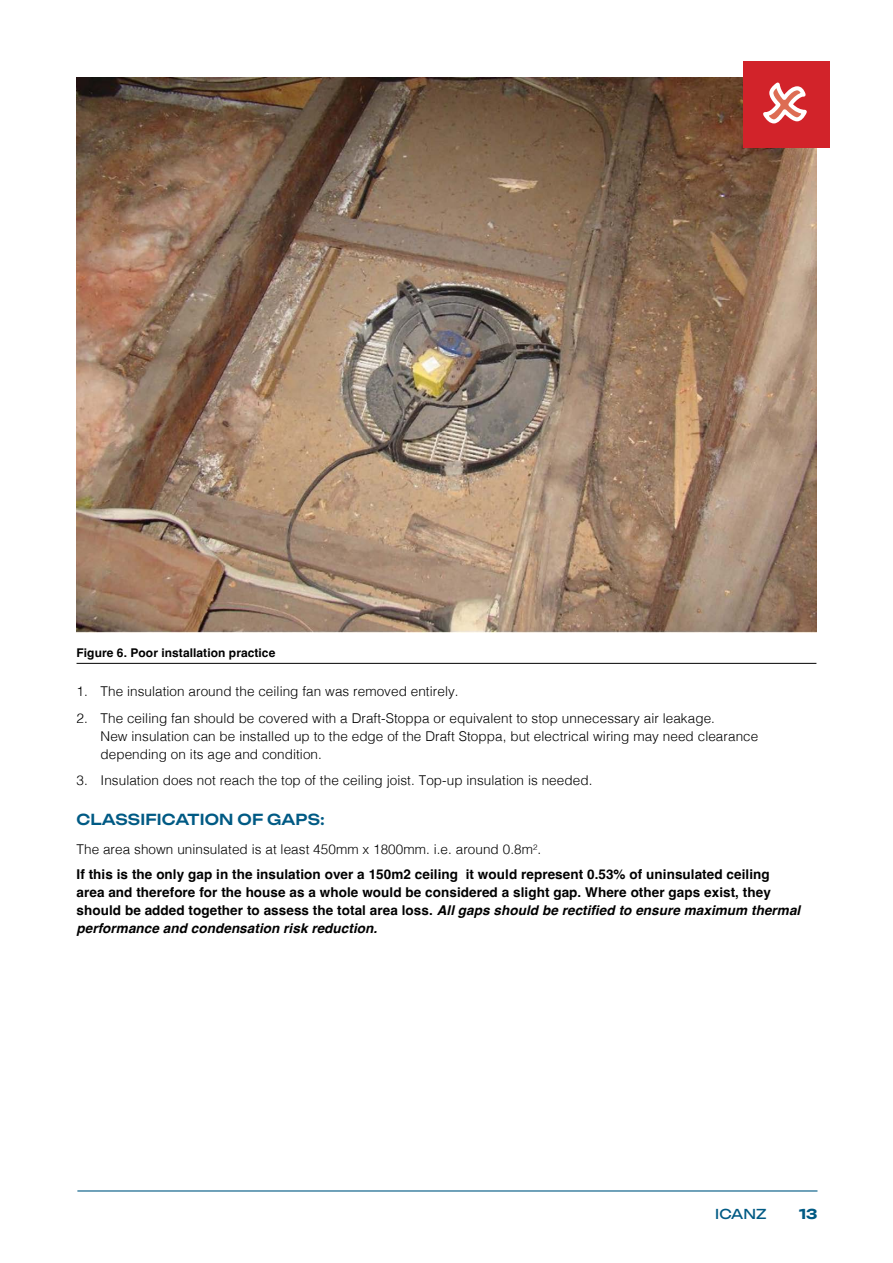
<style>
.page{position:relative;width:893px;height:1263px;background:#fff}
.page>*{position:absolute;margin:0;border:0;box-sizing:border-box;transform-origin:0 0}
.t1{font:500 15px "Unbounded";letter-spacing:.01em;color:#005a84}
.t2{font:700 13.5px/18px "Helvetica";letter-spacing:.005em;color:#000}
.t3{font:300 13.5px/18px "Helvetica";letter-spacing:.005em;color:#000}
.t4{font:13.5px "Unbounded";color:#005a84}
.t5{font:700 13.5px "Unbounded";color:#005a84}
.t6{font:700 12px "Helvetica";letter-spacing:.005em;color:#000}
.s1{font-weight:300}
.s2{font-style:italic}
</style>
<div class="page">
<hr style="left:77px;top:1190px;width:740px;height:1px;background:#005a84">
<hr style="left:77px;top:663px;width:739px;height:1px;background:#000">
<img style="left:77px;top:77px;width:739px;height:555px">
<div style="left:743px;top:61px;width:87px;height:87px;background:#d2232a"></div>
<svg style="left:763px;top:82px;width:44px;height:42px"></svg>
<p class="t6" style="left:77px;top:645px;width:200px">Figure 6. Poor installation practice</p>
<p class="t3" style="left:77px;top:681px;width:384px">1. The insulation around the ceiling fan was removed entirely.</p>
<p class="t3" style="left:101px;top:708px;width:659px;text-indent:-24px">2. The ceiling fan should be covered with a Draft-Stoppa or equivalent to stop unnecessary air leakage.<br>New insulation can be installed up to the edge of the Draft Stoppa, but electrical wiring may need clearance depending on its age and condition.</p>
<p class="t3" style="left:77px;top:770px;width:517px">3. Insulation does not reach the top of the ceiling joist. Top-up insulation is needed.</p>
<p class="t1" style="left:77px;top:807px;width:250px">CLASSIFICATION OF GAPS:</p>
<p class="t2" style="left:77px;top:839px;width:695px;line-height:24.5px"><span class="s1">The area shown uninsulated is at least 450mm x 1800mm. i.e. around 0.8m</span><sup>2</sup><span class="s1">.<br></span>If this is the only gap in the insulation over a 150m2 ceiling it would represent 0.53% of uninsulated ceiling</p>
<p class="t2" style="left:77px;top:884px;width:725px">area and therefore for the house as a whole would be considered a slight gap. Where other gaps exist, they should be added together to assess the total area loss. <span class="s2">All gaps should be rectified to ensure maximum thermal performance and condensation risk reduction.</span></p>
<p class="t4" style="left:715px;top:1203px;width:53px">ICANZ</p>
<p class="t5" style="left:799px;top:1203px;width:20px">13</p>
</div>
